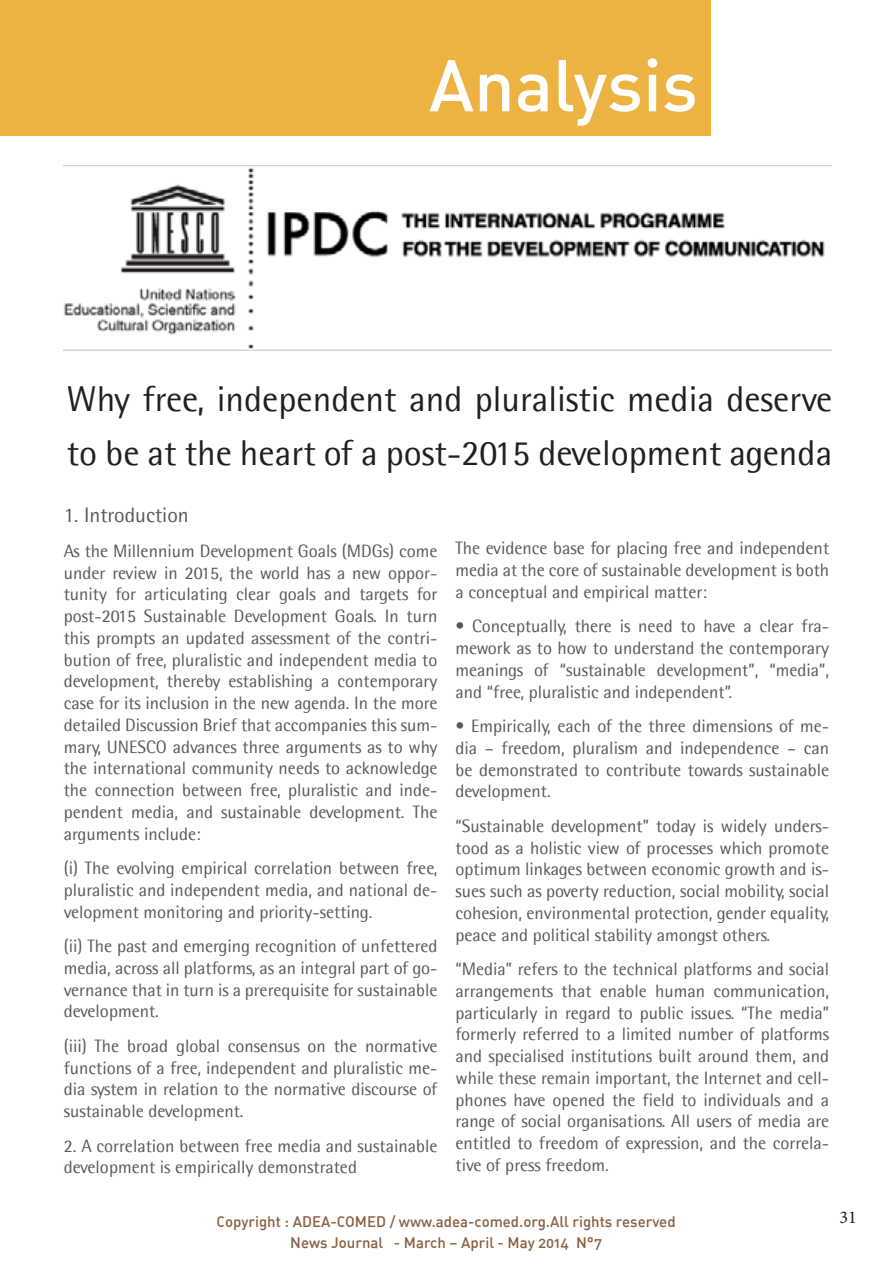
<style>
.page{position:relative;width:893px;height:1263px;background:#fff}
.page>*{position:absolute;margin:0;border:0;box-sizing:border-box;transform-origin:0 0}
.t1{font:72px "DIN Medium Alternate";color:#fff}
.t2{font:36px/54px "Agfa Rotis Semisans";color:#231f20}
.t3{font:21px "Agfa Rotis Semisans";color:#57585a}
.t4{font:18px/21.8px "Agfa Rotis Semisans";color:#57585a;text-align:justify}
.t5{font:18px "Minion Pro";color:#231f20}
.t6{font:15px "DIN Medium Alternate";color:#89603f}
</style>
<div class="page">
<div style="left:0;top:0;width:710px;height:135px;background:#ecb342"></div>
<img style="left:64px;top:166px;width:767px;height:185px">
<h1 class="t1" style="left:429px;top:39px;width:270px">Analysis</h1>
<h2 class="t2" style="left:67px;top:371px;width:767px">Why free, independent and pluralistic media deserve to be at the heart of a post-2015 development agenda</h2>
<p class="t3" style="left:64px;top:503px;width:127px">1. Introduction</p>
<p class="t4" style="left:64px;top:540px;width:375px">As the Millennium Development Goals (MDGs) come under review in 2015, the world has a new oppor&shy;tunity for articulating clear goals and targets for post-2015 Sustainable Development Goals. In turn this prompts an updated assessment of the contri&shy;bution of free, pluralistic and independent media to development, thereby establishing a contemporary case for its inclusion in the new agenda. In the more detailed Discussion Brief that accompanies this sum&shy;mary, UNESCO advances three arguments as to why the international community needs to acknowledge the connection between free, pluralistic and inde&shy;pendent media, and sustainable development. The arguments include:</p>
<p class="t4" style="left:64px;top:857px;width:375px">(i) The evolving empirical correlation between free, pluralistic and independent media, and national de&shy;velopment monitoring and priority-setting.</p>
<p class="t4" style="left:64px;top:935px;width:375px">(ii) The past and emerging recognition of unfettered media, across all platforms, as an integral part of go&shy;vernance that in turn is a prerequisite for sustainable development.</p>
<p class="t4" style="left:64px;top:1035px;width:375px">(iii) The broad global consensus on the normative functions of a free, independent and pluralistic me&shy;dia system in relation to the normative discourse of sustainable development.</p>
<p class="t4" style="left:64px;top:1134px;width:375px">2. A correlation between free media and sustainable development is empirically demonstrated</p>
<p class="t4" style="left:455px;top:537px;width:375px">The evidence base for placing free and independent media at the core of sustainable development is both a conceptual and empirical matter:</p>
<p class="t4" style="left:455px;top:615px;width:375px">• Conceptually, there is need to have a clear fra&shy;mework as to how to understand the contemporary meanings of “sustainable development”, “media”, and “free, pluralistic and independent”.</p>
<p class="t4" style="left:455px;top:715px;width:375px">• Empirically, each of the three dimensions of me&shy;dia – freedom, pluralism and independence – can be demonstrated to contribute towards sustainable development.</p>
<p class="t4" style="left:455px;top:815px;width:375px">“Sustainable development” today is widely unders&shy;tood as a holistic view of processes which promote optimum linkages between economic growth and is&shy;sues such as poverty reduction, social mobility, social cohesion, environmental protection, gender equality, peace and political stability amongst others.</p>
<p class="t4" style="left:455px;top:958px;width:375px">“Media” refers to the technical platforms and social arrangements that enable human communication, particularly in regard to public issues. “The media” formerly referred to a limited number of platforms and specialised institutions built around them, and while these remain important, the Internet and cell&shy;phones have opened the field to individuals and a range of social organisations. All users of media are entitled to freedom of expression, and the correla&shy;tive of press freedom.</p>
<p class="t6" style="left:216px;top:1212px;width:461px">Copyright : ADEA-COMED / www.adea-comed.org.All rights reserved</p>
<p class="t5" style="left:839px;top:1205px;width:19px">31</p>
<p class="t6" style="left:290px;top:1233px;width:313px">News Journal - March – April - May 2014 N°7</p>
</div>
